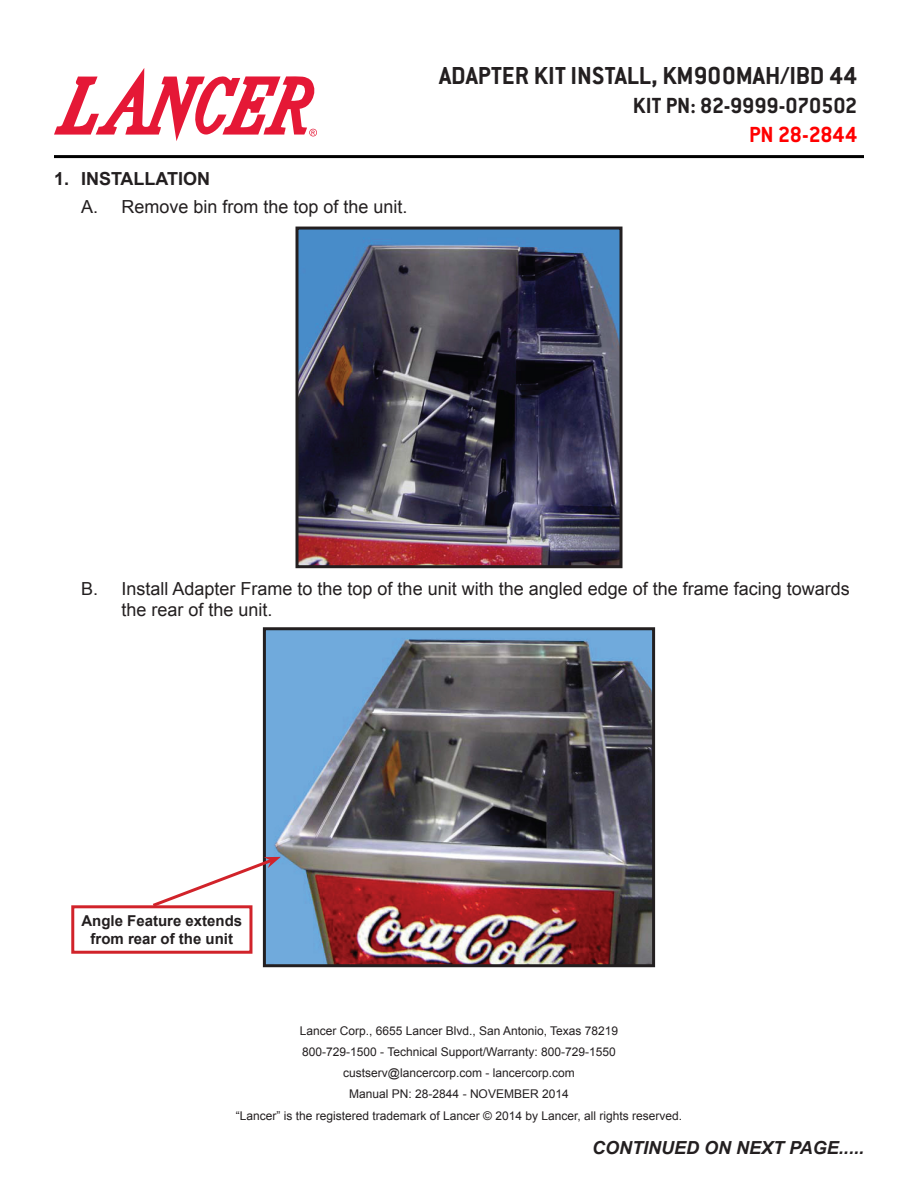
<style>
.page{position:relative;width:918px;height:1188px;background:#fff}
.page>*{position:absolute;margin:0;border:0;box-sizing:border-box;transform-origin:0 0}
.t1{font:700 27px "Conduit ITC Std";color:#231f20}
.t2{font:700 24px "Conduit ITC Std";color:#231f20}
.t3{font:700 24px "Conduit ITC Std";letter-spacing:-.015em;color:#f00}
.t4{font:18px/21.6px "Arial";color:#231f20}
.t5{font:italic 700 18px "Arial";color:#231f20}
.t6{font:700 18px "Arial";color:#231f20}
.t7{font:700 15px/18px "Arial";color:#231f20;text-align:center}
.t8{font:12px "Arial";color:#231f20}
</style>
<div class="page">
<svg style="left:54px;top:68px;width:263px;height:73px"></svg>
<hr style="left:54px;top:155px;width:810px;height:3px;background:#000">
<img style="left:300px;top:231px;width:318px;height:333px">
<div style="left:296px;top:227px;width:326px;height:341px;border:3px solid #231f20"></div>
<img style="left:267px;top:631px;width:384px;height:332px">
<div style="left:263px;top:627px;width:392px;height:340px;border:3px solid #231f20"></div>
<div style="left:71px;top:905px;width:181px;height:49px;border:3px solid #d1232a"></div>
<svg style="left:149px;top:857px;width:132px;height:52px"></svg>
<p class="t6" style="left:54px;top:166px;width:158px">1. INSTALLATION</p>
<p class="t4" style="left:81px;top:196px;width:328px">A. Remove bin from the top of the unit.</p>
<p class="t1" style="left:439px;top:59px;width:420px">ADAPTER KIT INSTALL, KM900MAH/IBD 44</p>
<p class="t2" style="left:633px;top:91px;width:226px">KIT PN: 82-9999-070502</p>
<p class="t3" style="left:749px;top:120px;width:110px">PN 28-2844</p>
<p class="t4" style="left:122px;top:578px;width:730px;text-indent:-40px">B. Install Adapter Frame to the top of the unit with the angled edge of the frame facing towards the rear of the unit.</p>
<p class="t7" style="left:81px;top:912px;width:162px">Angle Feature extends from rear of the unit</p>
<p class="t8" style="left:300px;top:1023px;width:320px">Lancer Corp., 6655 Lancer Blvd., San Antonio, Texas 78219</p>
<p class="t8" style="left:302px;top:1044px;width:315px">800-729-1500 - Technical Support/Warranty: 800-729-1550</p>
<p class="t8" style="left:343px;top:1065px;width:233px">custserv@lancercorp.com - lancercorp.com</p>
<p class="t8" style="left:349px;top:1086px;width:221px">Manual PN: 28-2844 - NOVEMBER 2014</p>
<p class="t8" style="left:236px;top:1108px;width:448px">“Lancer” is the registered trademark of Lancer © 2014 by Lancer, all rights reserved.</p>
<p class="t5" style="left:592px;top:1136px;width:273px">CONTINUED ON NEXT PAGE.....</p>
</div>
